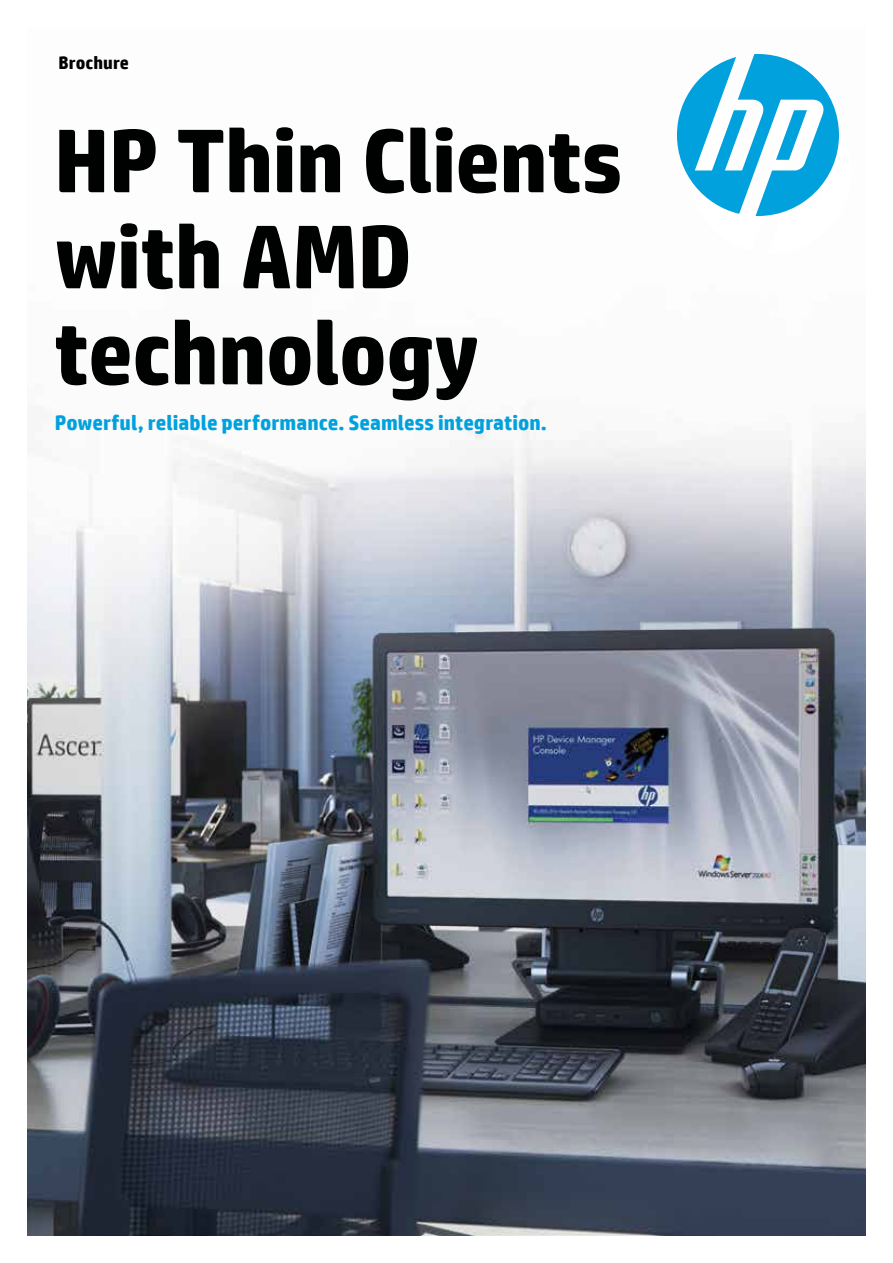
<style>
.page{position:relative;width:893px;height:1263px;background:#fff}
.page>*{position:absolute;margin:0;border:0;box-sizing:border-box;transform-origin:0 0}
.t1{font:700 90px/96px "HP Simplified";letter-spacing:-.01em;color:#000101}
.t2{font:700 21px "HP Simplified";color:#00a1dd}
.t3{font:700 18px "HP Simplified";letter-spacing:.005em;color:#000101}
</style>
<div class="page">
<img style="left:28px;top:423px;width:838px;height:813px">
<svg style="left:677px;top:54px;width:162px;height:162px"></svg>
<p class="t3" style="left:58px;top:52px;width:72px">Brochure</p>
<h1 class="t1" style="left:54px;top:112px;width:570px">HP Thin Clients with AMD technology</h1>
<p class="t2" style="left:55px;top:410px;width:494px">Powerful, reliable performance. Seamless integration.</p>
</div>
